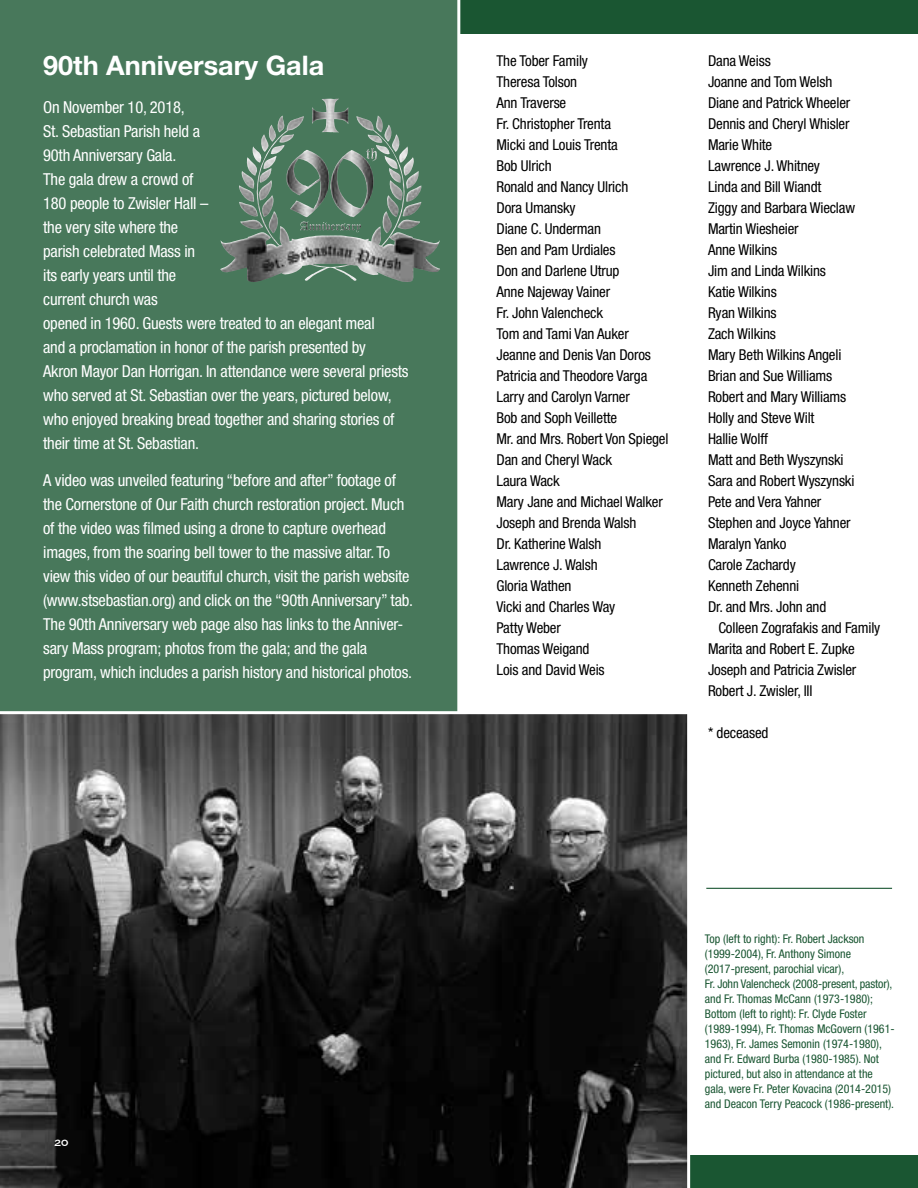
<style>
.page{position:relative;width:918px;height:1188px;background:#1a5632}
.page>*{position:absolute;margin:0;border:0;box-sizing:border-box;transform-origin:0 0}
.t1{font:700 27px "Helvetica Neue";color:#fff}
.t2{font:condensed 16.5px/24px "Helvetica Neue";letter-spacing:-.015em;color:#fff}
.t3{font:condensed 15px/21px "Helvetica Neue";letter-spacing:-.01em;color:#000}
.t4{font:condensed 12px/15px "Helvetica Neue";color:#1a5632}
.t5{font:12px "Copperplate";color:#fff}
</style>
<div class="page">
<div style="left:34px;top:34px;width:884px;height:1121px;background:#fff"></div>
<div style="left:0;top:0;width:459px;height:1188px;background:#48785b"></div>
<hr style="left:457px;top:0;width:3px;height:1188px;background:#fff">
<img style="left:0;top:714px;width:687px;height:474px">
<img style="left:258px;top:99px;width:146px;height:147px">
<hr style="left:0;top:711px;width:689px;height:3px;background:#fff">
<hr style="left:687px;top:704px;width:3px;height:484px;background:#fff">
<hr style="left:706px;top:888px;width:186px;height:1px;background:#1a5632">
<h1 class="t1" style="left:43px;top:49px;width:283px">90th Anniversary Gala</h1>
<p class="t2" style="left:43px;top:95px;width:367px">On November 10, 2018,<br>St. Sebastian Parish held a<br>90th Anniversary Gala.<br>The gala drew a crowd of<br>180 people to Zwisler Hall –<br>the very site where the<br>parish celebrated Mass in<br>its early years until the<br>current church was<br>opened in 1960. Guests were treated to an elegant meal<br>and a proclamation in honor of the parish presented by<br>Akron Mayor Dan Horrigan. In attendance were several priests who served at St. Sebastian over the years, pictured below, who enjoyed breaking bread together and sharing stories of their time at St. Sebastian.</p>
<p class="t2" style="left:43px;top:468px;width:372px">A video was unveiled featuring “before and after” footage of the Cornerstone of Our Faith church restoration project. Much of the video was filmed using a drone to capture overhead images, from the soaring bell tower to the massive altar. To view this video of our beautiful church, visit the parish website (www.stsebastian.org) and click on the “90th Anniversary” tab.<br>The 90th Anniversary web page also has links to the Anniver&shy;sary Mass program; photos from the gala; and the gala program, which includes a parish history and historical photos.</p>
<p class="t5" style="left:54px;top:1135px;width:16px">20</p>
<p class="t3" style="left:496px;top:50px;width:174px">The Tober Family<br>Theresa Tolson<br>Ann Traverse<br>Fr. Christopher Trenta<br>Micki and Louis Trenta<br>Bob Ulrich<br>Ronald and Nancy Ulrich<br>Dora Umansky<br>Diane C. Underman<br>Ben and Pam Urdiales<br>Don and Darlene Utrup<br>Anne Najeway Vainer<br>Fr. John Valencheck<br>Tom and Tami Van Auker<br>Jeanne and Denis Van Doros<br>Patricia and Theodore Varga<br>Larry and Carolyn Varner<br>Bob and Soph Veillette<br>Mr. and Mrs. Robert Von Spiegel<br>Dan and Cheryl Wack<br>Laura Wack<br>Mary Jane and Michael Walker<br>Joseph and Brenda Walsh<br>Dr. Katherine Walsh<br>Lawrence J. Walsh<br>Gloria Wathen<br>Vicki and Charles Way<br>Patty Weber<br>Thomas Weigand<br>Lois and David Weis</p>
<p class="t3" style="left:708px;top:50px;width:149px">Dana Weiss<br>Joanne and Tom Welsh<br>Diane and Patrick Wheeler<br>Dennis and Cheryl Whisler<br>Marie White<br>Lawrence J. Whitney<br>Linda and Bill Wiandt<br>Ziggy and Barbara Wieclaw<br>Martin Wiesheier<br>Anne Wilkins<br>Jim and Linda Wilkins<br>Katie Wilkins<br>Ryan Wilkins<br>Zach Wilkins<br>Mary Beth Wilkins Angeli<br>Brian and Sue Williams<br>Robert and Mary Williams<br>Holly and Steve Wilt<br>Hallie Wolff<br>Matt and Beth Wyszynski<br>Sara and Robert Wyszynski<br>Pete and Vera Yahner<br>Stephen and Joyce Yahner<br>Maralyn Yanko<br>Carole Zachardy<br>Kenneth Zehenni<br>Dr. and Mrs. John and</p>
<p class="t3" style="left:708px;top:617px;width:174px;text-indent:10px">Colleen Zografakis and Family<br>Marita and Robert E. Zupke<br>Joseph and Patricia Zwisler<br>Robert J. Zwisler, III</p>
<p class="t3" style="left:708px;top:722px;width:62px">* deceased</p>
<p class="t4" style="left:705px;top:931px;width:191px">Top (left to right): Fr. Robert Jackson (1999-2004), Fr. Anthony Simone (2017-present, parochial vicar),<br>Fr. John Valencheck (2008-present, pastor), and Fr. Thomas McCann (1973-1980); Bottom (left to right): Fr. Clyde Foster (1989-1994), Fr. Thomas McGovern (1961- 1963), Fr. James Semonin (1974-1980), and Fr. Edward Burba (1980-1985). Not pictured, but also in attendance at the gala, were Fr. Peter Kovacina (2014-2015) and Deacon Terry Peacock (1986-present).</p>
</div>
